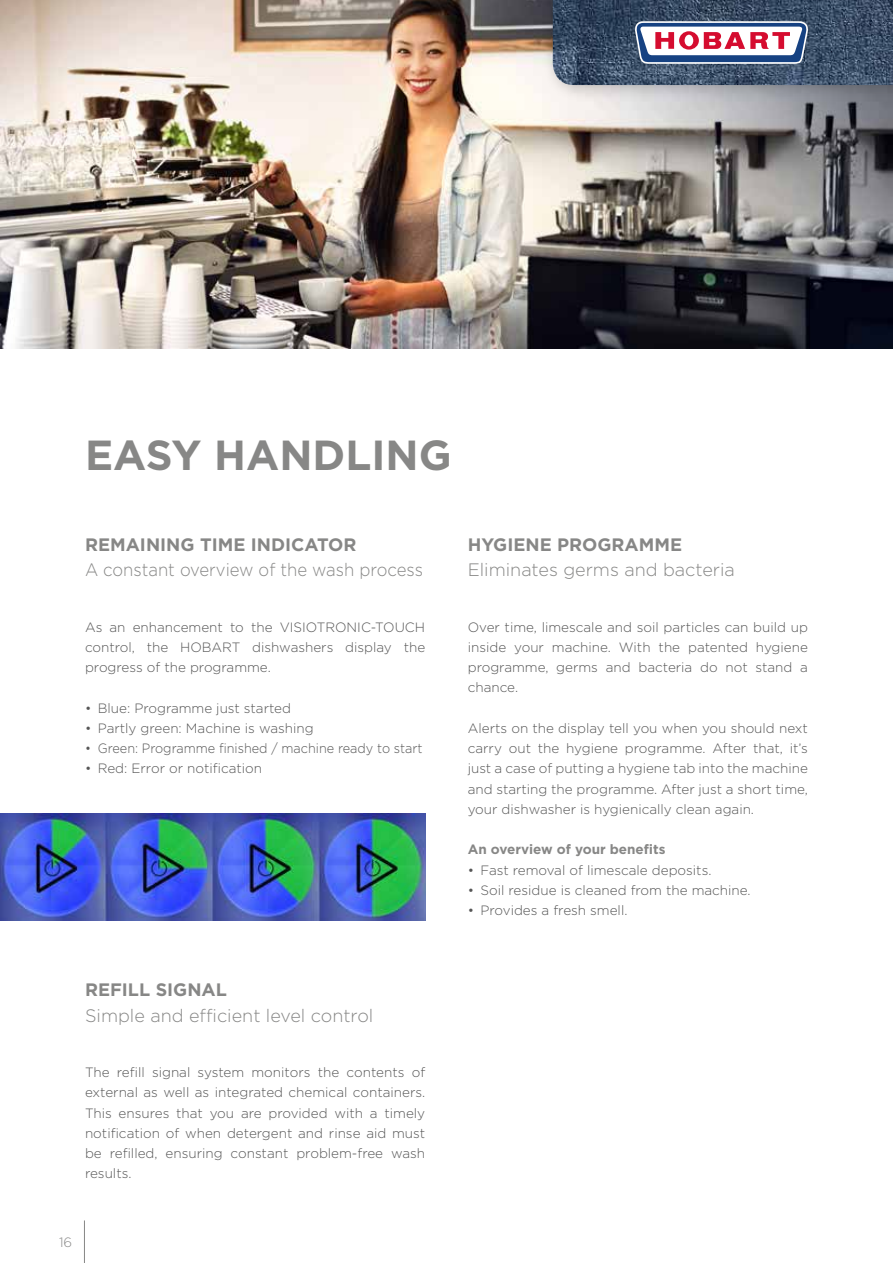
<style>
.page{position:relative;width:893px;height:1263px;background:#fff}
.page>*{position:absolute;margin:0;border:0;box-sizing:border-box;transform-origin:0 0}
.t1{font:700 42px "Gotham";color:#878786}
.t2{font:300 18px "Gotham";color:#878786}
.t3{font:700 18px "Gotham";color:#878786}
.t4{font:300 18px "Gotham";color:#878786;scale:.93 1}
.t5{font:300 13.5px/20.2px "Gotham";color:#565656;text-align:justify}
.t6{font:300 13.5px "Gotham";color:#565656;scale:.94 1}
.t7{font:700 13.5px "Gotham";color:#878786}
.t8{font:300 13.5px "Gotham";color:#878786}
</style>
<div class="page">
<hr style="left:84px;top:1220px;width:1px;height:43px;background:#878786">
<img style="left:0;top:0;width:893px;height:348px">
<img style="left:0;top:814px;width:425px;height:106px">
<div style="left:541px;top:0;width:352px;height:102px;background:#000;opacity:.2"></div>
<img style="left:553px;top:0;width:340px;height:85px">
<svg style="left:635px;top:21px;width:173px;height:43px"></svg>
<h1 class="t1" style="left:85px;top:427px;width:368px">EASY HANDLING</h1>
<h2 class="t3" style="left:85px;top:532px;width:273px">REMAINING TIME INDICATOR</h2>
<h2 class="t4" style="left:85px;top:558px;width:365px">A constant overview of the wash process</h2>
<p class="t5" style="left:85px;top:616px;width:342px">As an enhancement to the VISIOTRONIC-TOUCH control, the HOBART dishwashers display the progress of the programme.</p>
<p class="t5" style="left:85px;top:697px;width:208px">• Blue: Programme just started</p>
<p class="t5" style="left:85px;top:718px;width:230px">• Partly green: Machine is washing</p>
<p class="t6" style="left:85px;top:740px;width:361px">• Green: Programme finished / machine ready to start</p>
<p class="t5" style="left:85px;top:758px;width:179px">• Red: Error or notification</p>
<h2 class="t3" style="left:468px;top:532px;width:216px">HYGIENE PROGRAMME</h2>
<h2 class="t2" style="left:468px;top:558px;width:269px">Eliminates germs and bacteria</h2>
<p class="t5" style="left:468px;top:616px;width:342px">Over time, limescale and soil particles can build up inside your machine. With the patented hygiene programme, germs and bacteria do not stand a chance.</p>
<p class="t5" style="left:468px;top:718px;width:342px">Alerts on the display tell you when you should next carry out the hygiene programme. After that, it’s just a case of putting a hygiene tab into the machine and starting the programme. After just a short time, your dishwasher is hygienically clean again.</p>
<p class="t7" style="left:468px;top:841px;width:199px">An overview of your benefits</p>
<p class="t5" style="left:468px;top:859px;width:245px">• Fast removal of limescale deposits.</p>
<p class="t5" style="left:468px;top:880px;width:284px">• Soil residue is cleaned from the machine.</p>
<p class="t5" style="left:468px;top:900px;width:161px">• Provides a fresh smell.</p>
<h2 class="t3" style="left:85px;top:978px;width:143px">REFILL SIGNAL</h2>
<h2 class="t2" style="left:85px;top:1004px;width:290px">Simple and efficient level control</h2>
<p class="t5" style="left:85px;top:1062px;width:342px">The refill signal system monitors the contents of external as well as integrated chemical containers.<br>This ensures that you are provided with a timely notification of when detergent and rinse aid must be refilled, ensuring constant problem-free wash results.</p>
<p class="t8" style="left:59px;top:1234px;width:15px">16</p>
</div>
